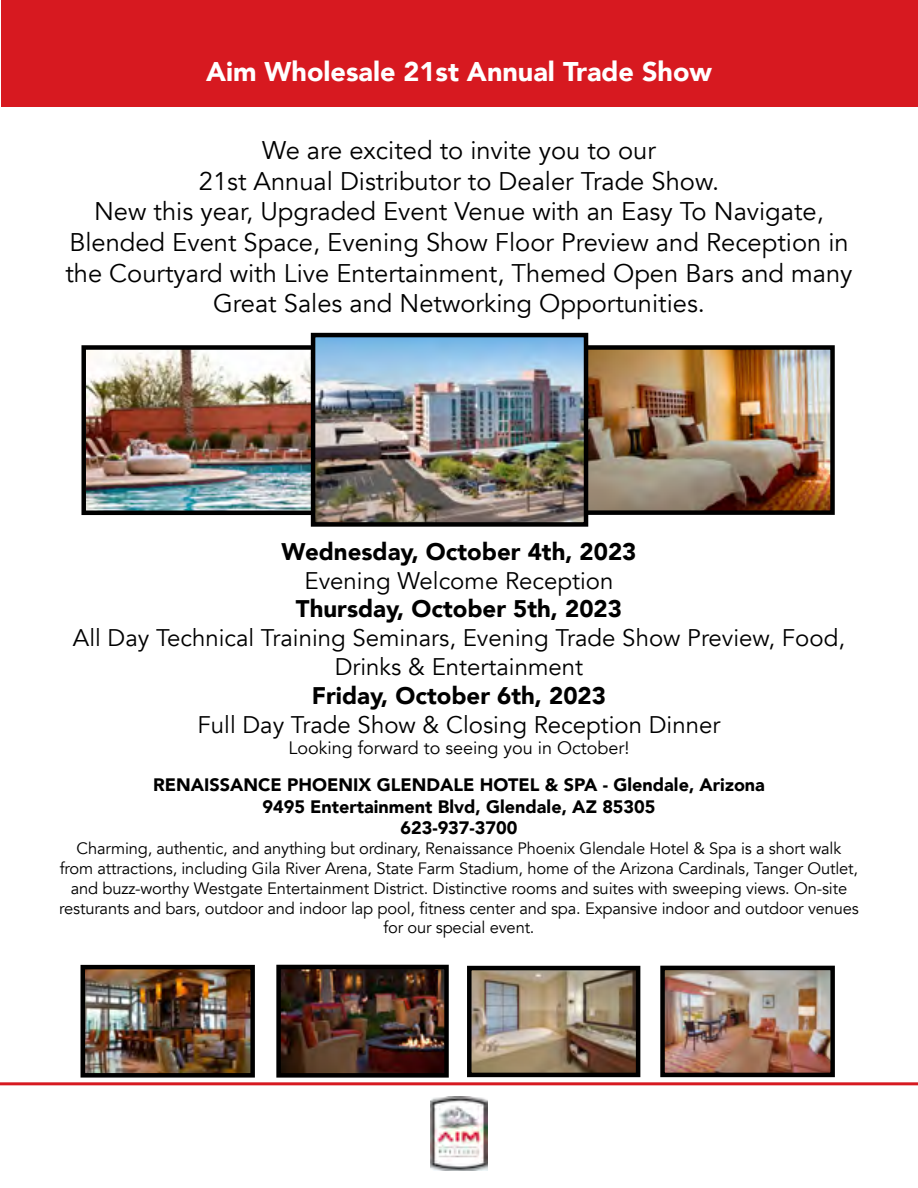
<style>
.page{position:relative;width:918px;height:1188px;background:#fff}
.page>*{position:absolute;margin:0;border:0;box-sizing:border-box;transform-origin:0 0}
.t1{font:900 27px "Avenir";color:#fff}
.t2{font:25.5px/30.6px "Avenir";color:#000;text-align:center}
.t3{font:24px/28.8px "Avenir";color:#000;text-align:center}
.t4{font:900 24px "Avenir";color:#000}
.t5{font:900 18px/21.6px "Avenir";color:#000;text-align:center}
.t6{font:18px "Avenir";color:#000}
.t7{font:16.5px/19.8px "Avenir";letter-spacing:-.01em;color:#000;text-align:center}
</style>
<div class="page">
<div style="left:2px;top:0;width:916px;height:106px;background:#d71920"></div>
<hr style="left:0;top:1082px;width:918px;height:3px;background:#d71920">
<img style="left:430px;top:1097px;width:58px;height:73px">
<img style="left:665px;top:971px;width:165px;height:101px">
<div style="left:660px;top:966px;width:175px;height:111px;border:4px solid #000"></div>
<img style="left:86px;top:970px;width:164px;height:103px">
<div style="left:81px;top:965px;width:174px;height:113px;border:4px solid #000"></div>
<img style="left:281px;top:970px;width:163px;height:103px">
<div style="left:276px;top:965px;width:173px;height:113px;border:4px solid #000"></div>
<img style="left:472px;top:971px;width:163px;height:101px">
<div style="left:467px;top:966px;width:173px;height:111px;border:4px solid #000"></div>
<img style="left:588px;top:350px;width:242px;height:160px">
<div style="left:564px;top:345px;width:271px;height:170px;border:4px solid #000"></div>
<img style="left:87px;top:350px;width:224px;height:160px">
<div style="left:81px;top:345px;width:278px;height:170px;border:4px solid #000"></div>
<img style="left:316px;top:338px;width:267px;height:184px">
<div style="left:311px;top:333px;width:277px;height:194px;border:4px solid #000"></div>
<h1 class="t1" style="left:206px;top:48px;width:507px">Aim Wholesale 21st Annual Trade Show</h1>
<p class="t2" style="left:65px;top:136px;width:789px">We are excited to invite you to our<br>21st Annual Distributor to Dealer Trade Show.<br>New this year, Upgraded Event Venue with an Easy To Navigate, Blended Event Space, Evening Show Floor Preview and Reception in the Courtyard with Live Entertainment, Themed Open Bars and many Great Sales and Networking Opportunities.</p>
<h3 class="t4" style="left:282px;top:531px;width:356px">Wednesday, October 4th, 2023</h3>
<h3 class="t3" style="left:305px;top:566px;width:310px">Evening Welcome Reception</h3>
<h3 class="t4" style="left:296px;top:588px;width:328px">Thursday, October 5th, 2023</h3>
<h3 class="t3" style="left:73px;top:624px;width:774px">All Day Technical Training Seminars, Evening Trade Show Preview, Food,<br>Drinks &amp; Entertainment</h3>
<h3 class="t4" style="left:312px;top:675px;width:296px">Friday, October 6th, 2023</h3>
<h3 class="t3" style="left:198px;top:710px;width:524px">Full Day Trade Show &amp; Closing Reception Dinner</h3>
<p class="t6" style="left:288px;top:737px;width:343px">Looking forward to seeing you in October!</p>
<p class="t5" style="left:153px;top:774px;width:613px">RENAISSANCE PHOENIX GLENDALE HOTEL &amp; SPA - Glendale, Arizona<br>9495 Entertainment Blvd, Glendale, AZ 85305<br>623-937-3700</p>
<p class="t7" style="left:59px;top:839px;width:801px">Charming, authentic, and anything but ordinary, Renaissance Phoenix Glendale Hotel &amp; Spa is a short walk from attractions, including Gila River Arena, State Farm Stadium, home of the Arizona Cardinals, Tanger Outlet, and buzz-worthy Westgate Entertainment District. Distinctive rooms and suites with sweeping views. On-site resturants and bars, outdoor and indoor lap pool, fitness center and spa. Expansive indoor and outdoor venues for our special event.</p>
</div>
